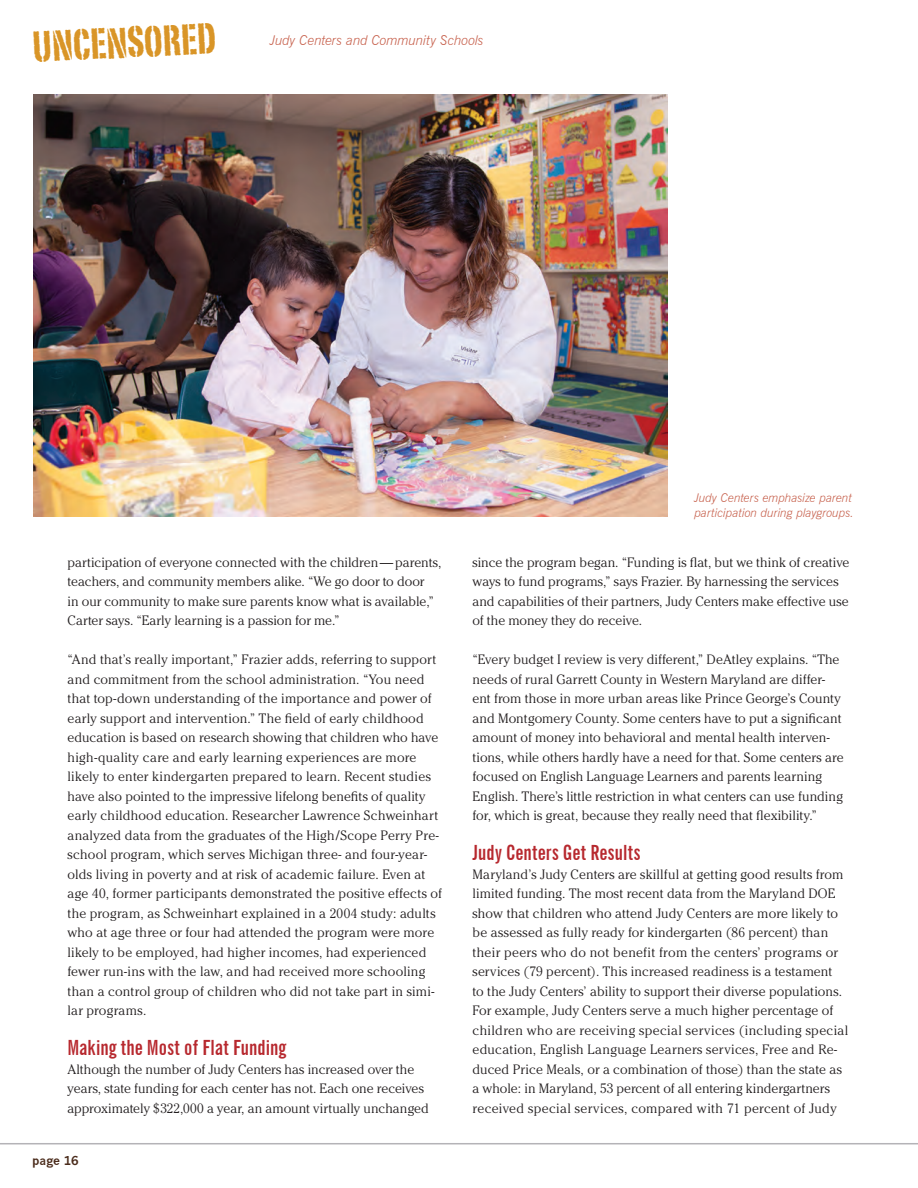
<style>
.page{position:relative;width:918px;height:1188px;background:#fff}
.page>*{position:absolute;margin:0;border:0;box-sizing:border-box;transform-origin:0 0}
.t1{font:42.6px "Portago ITC Std";color:#d99527}
.t2{font:700 extra-condensed 21px "News Gothic BT";letter-spacing:.005em;color:#b7282e}
.t3{font:300 13.5px/19.5px "Cheltenham";letter-spacing:.01em;color:#231f20}
.t4{font:italic 300 13.5px "News Gothic BT";letter-spacing:-.005em;color:#c7614d}
.t5{font:italic 300 12px/15px "News Gothic BT";letter-spacing:-.005em;color:#c7614d}
.t6{font:700 12px "News Gothic";color:#4b2c1c}
</style>
<div class="page">
<img style="left:34px;top:94px;width:633px;height:423px">
<hr style="left:0;top:1143px;width:918px;height:1px;background:#b4b3b7">
<h1 class="t1" style="left:31px;top:21px;width:185px;rotate:-3deg">Uncensored</h1>
<p class="t4" style="left:270px;top:32px;width:215px">Judy Centers and Community Schools</p>
<p class="t5" style="left:694px;top:490px;width:161px">Judy Centers emphasize parent participation during playgroups.</p>
<p class="t3" style="left:68px;top:553px;width:376px">participation of everyone connected with the children— parents, teachers, and community members alike. “We go door to door<br>in our community to make sure parents know what is available,” Carter says. “Early learning is a passion for me.”</p>
<p class="t3" style="left:68px;top:650px;width:376px">“And that’s really important,” Frazier adds, referring to support and commitment from the school administration. “You need that top-down understanding of the importance and power of early support and intervention.” The field of early childhood education is based on research showing that children who have high-quality care and early learning experiences are more likely to enter kindergarten prepared to learn. Recent studies have also pointed to the impressive lifelong benefits of quality early childhood education. Researcher Lawrence Schweinhart analyzed data from the graduates of the High/Scope Perry Pre&shy;school program, which serves Michigan three- and four-year&shy;olds living in poverty and at risk of academic failure. Even at age 40, former participants demonstrated the positive effects of the program, as Schweinhart explained in a 2004 study: adults who at age three or four had attended the program were more likely to be employed, had higher incomes, had experienced fewer run-ins with the law, and had received more schooling than a control group of children who did not take part in simi&shy;lar programs.</p>
<h2 class="t2" style="left:68px;top:1034px;width:220px">Making the Most of Flat Funding</h2>
<p class="t3" style="left:68px;top:1060px;width:363px">Although the number of Judy Centers has increased over the years, state funding for each center has not. Each one receives approximately $322,000 a year, an amount virtually unchanged</p>
<p class="t6" style="left:32px;top:1154px;width:48px">page 16</p>
<p class="t3" style="left:472px;top:553px;width:378px">since the program began. “Funding is flat, but we think of creative ways to fund programs,” says Frazier. By harnessing the services and capabilities of their partners, Judy Centers make effective use of the money they do receive.</p>
<p class="t3" style="left:472px;top:650px;width:373px">“Every budget I review is very different,” DeAtley explains. “The needs of rural Garrett County in Western Maryland are differ&shy;ent from those in more urban areas like Prince George’s County and Montgomery County. Some centers have to put a significant amount of money into behavioral and mental health interven&shy;tions, while others hardly have a need for that. Some centers are focused on English Language Learners and parents learning English. There’s little restriction in what centers can use funding for, which is great, because they really need that flexibility.”</p>
<h2 class="t2" style="left:472px;top:839px;width:169px">Judy Centers Get Results</h2>
<p class="t3" style="left:472px;top:865px;width:378px">Maryland’s Judy Centers are skillful at getting good results from limited funding. The most recent data from the Maryland DOE show that children who attend Judy Centers are more likely to be assessed as fully ready for kindergarten (86 percent) than their peers who do not benefit from the centers’ programs or services (79 percent). This increased readiness is a testament<br>to the Judy Centers’ ability to support their diverse populations.<br>For example, Judy Centers serve a much higher percentage of children who are receiving special services (including special education, English Language Learners services, Free and Re&shy;duced Price Meals, or a combination of those) than the state as a whole: in Maryland, 53 percent of all entering kindergartners received special services, compared with 71 percent of Judy</p>
</div>
